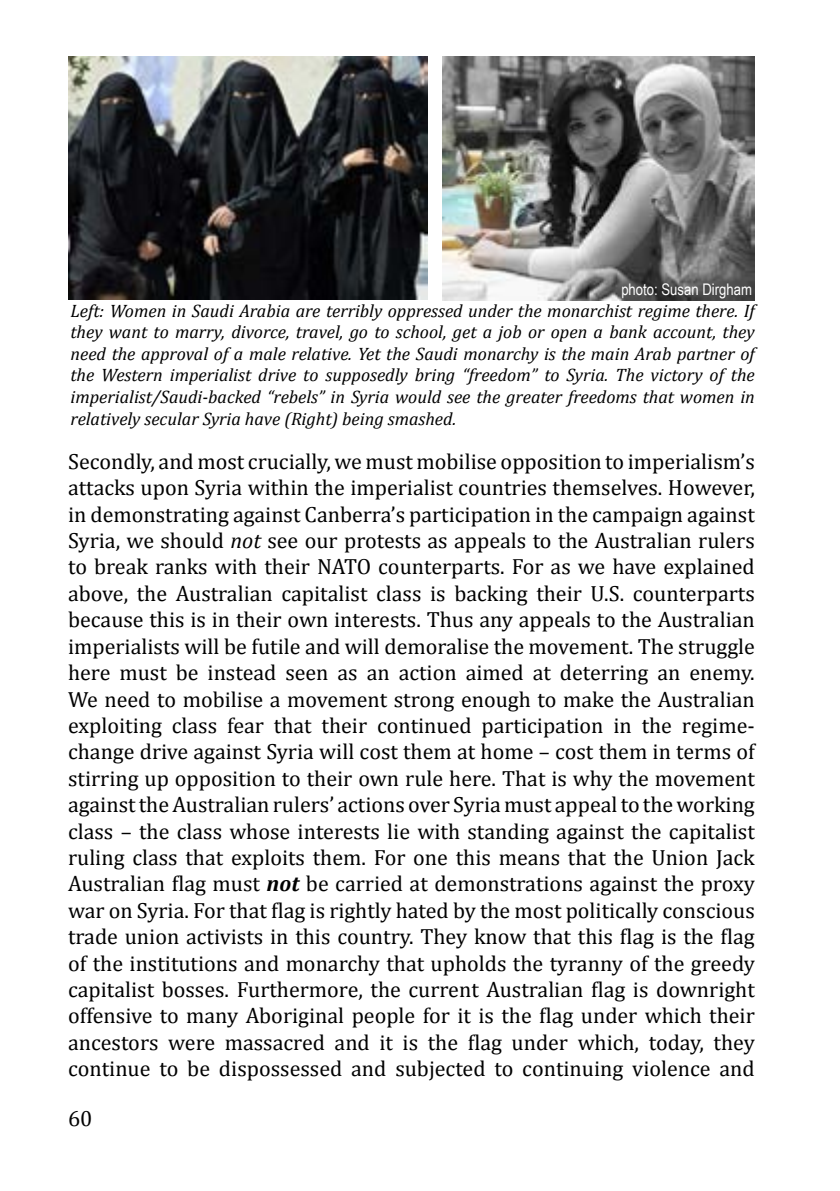
<style>
.page{position:relative;width:840px;height:1191px;background:#fff}
.page>*{position:absolute;margin:0;border:0;box-sizing:border-box;transform-origin:0 0}
.t1{font:22px/26.4px "Cambria";color:#000;text-align:justify}
.t2{font:italic 18px/21.6px "Cambria";color:#000;text-align:justify}
.t3{font:16px "Arial Narrow";color:#fff}
.s1{font-style:italic}
.s2{font-weight:700;font-style:italic}
</style>
<div class="page">
<img style="left:68px;top:57px;width:359px;height:243px">
<img style="left:442px;top:57px;width:312px;height:244px">
<p class="t3" style="left:621px;top:277px;width:132px">photo: Susan Dirgham</p>
<p class="t2" style="left:70px;top:299px;width:685px">Left: Women in Saudi Arabia are terribly oppressed under the monarchist regime there. If they want to marry, divorce, travel, go to school, get a job or open a bank account, they need the approval of a male relative. Yet the Saudi monarchy is the main Arab partner of the Western imperialist drive to supposedly bring “freedom” to Syria. The victory of the imperialist/Saudi-backed “rebels” in Syria would see the greater freedoms that women in relatively secular Syria have (Right) being smashed.</p>
<p class="t1" style="left:68px;top:448px;width:688px">Secondly, and most crucially, we must mobilise opposition to imperialism’s attacks upon Syria within the imperialist countries themselves. However, in demonstrating against Canberra’s participation in the campaign against Syria, we should <span class="s1">not</span> see our protests as appeals to the Australian rulers to break ranks with their NATO counterparts. For as we have explained above, the Australian capitalist class is backing their U.S. counterparts because this is in their own interests. Thus any appeals to the Australian imperialists will be futile and will demoralise the movement. The struggle here must be instead seen as an action aimed at deterring an enemy.<br>We need to mobilise a movement strong enough to make the Australian exploiting class fear that their continued participation in the regime&shy;change drive against Syria will cost them at home – cost them in terms of stirring up opposition to their own rule here. That is why the movement against the Australian rulers’ actions over Syria must appeal to the working class – the class whose interests lie with standing against the capitalist ruling class that exploits them. For one this means that the Union Jack Australian flag must <span class="s2">not</span> be carried at demonstrations against the proxy war on Syria. For that flag is rightly hated by the most politically conscious trade union activists in this country. They know that this flag is the flag of the institutions and monarchy that upholds the tyranny of the greedy capitalist bosses. Furthermore, the current Australian flag is downright offensive to many Aboriginal people for it is the flag under which their ancestors were massacred and it is the flag under which, today, they continue to be dispossessed and subjected to continuing violence and</p>
<p class="t1" style="left:68px;top:1105px;width:26px">60</p>
</div>
